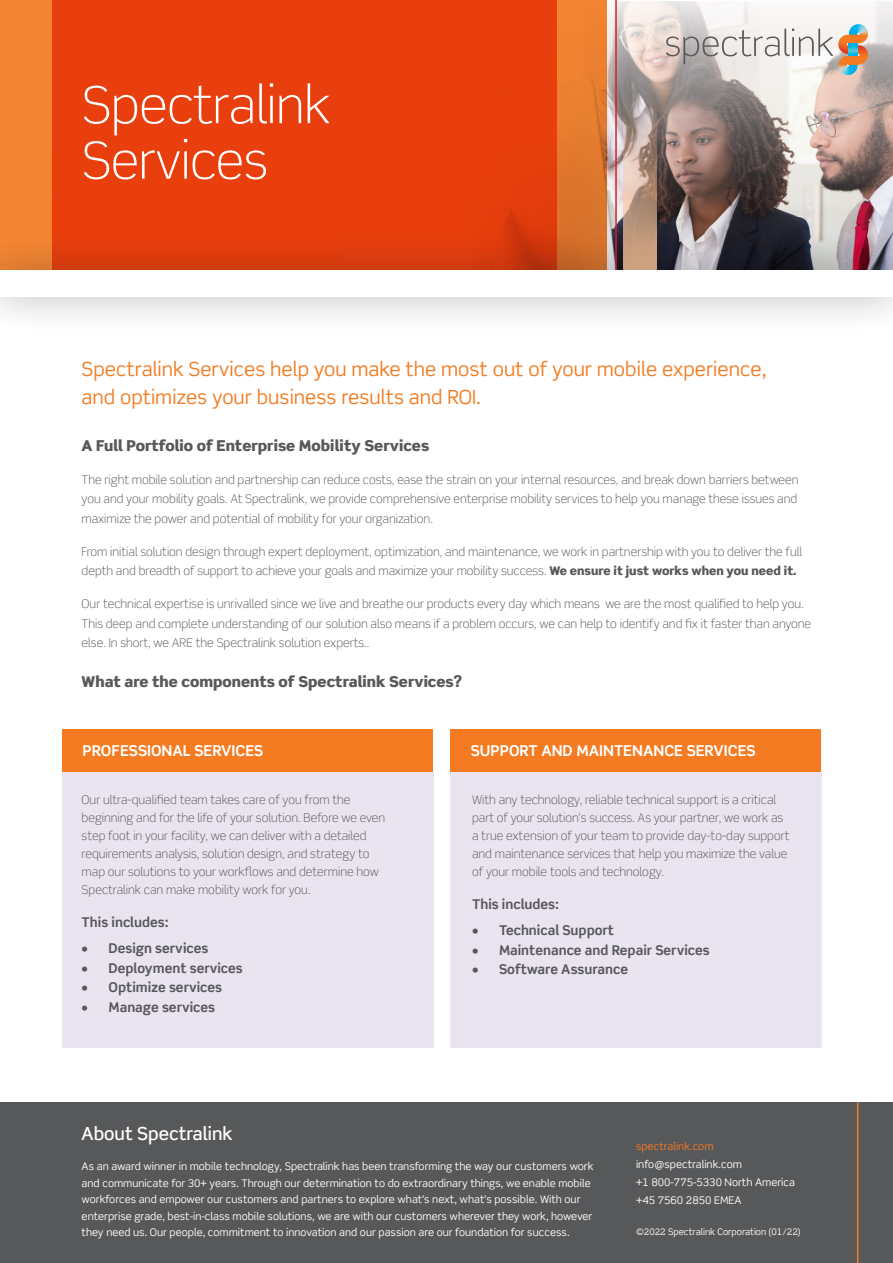
<style>
.page{position:relative;width:893px;height:1263px;background:#fff}
.page>*{position:absolute;margin:0;border:0;box-sizing:border-box;transform-origin:0 0}
.t1{font:300 51px/55.5px "Scene Std";letter-spacing:-.01em;color:#fff}
.t2{font:19.5px/28.5px "Scene Std";color:#f47b21}
.t3{font:500 18px "Scene Std";color:#fff}
.Body{font:900 15px "Scene Std";color:#57585a}
.Body-2{font:700 15px "Scene Std";color:#fff}
.Body-3{font:700 13.5px "Scene Std";color:#57585a}
.Body-4{font:300 12px/18px "Scene Std";color:#57585a}
.Body-5{font:10.5px/16.5px "Scene Std";color:#fff}
.Body-6{font:10.5px "Scene Std";color:#f47b21}
.t4{font:9px "Scene Std";color:#fff}
.s1{font-weight:900}
</style>
<div class="page">
<img style="left:607px;top:1px;width:286px;height:231px">
<svg style="left:0;top:0;width:607px;height:232px;background:#ec7f30"></svg>
<div style="left:53px;top:0;width:504px;height:279px;background:#e93f0e"></div>
<svg style="left:623px;top:97px;width:34px;height:135px;background:#b69d8f"></svg>
<hr style="left:615px;top:0;width:2px;height:285px;background:#d1232a">
<div style="left:0;top:232px;width:893px;height:103px;background:#231f20;opacity:.31"></div>
<div style="left:0;top:270px;width:893px;height:27px;background:#fff"></div>
<img style="left:837px;top:66px;width:21px;height:9px">
<img style="left:849px;top:24px;width:19px;height:5px">
<svg style="left:666px;top:29px;width:202px;height:37px"></svg>
<div style="left:62px;top:771px;width:371px;height:276px;background:#eae4f1"></div>
<div style="left:62px;top:729px;width:371px;height:43px;background:#f47b21"></div>
<div style="left:450px;top:771px;width:371px;height:276px;background:#eae4f1"></div>
<div style="left:450px;top:729px;width:371px;height:43px;background:#f47b21"></div>
<div style="left:0;top:1102px;width:893px;height:161px;background:#57585a"></div>
<hr style="left:857px;top:1102px;width:1px;height:161px;background:#f47b21">
<h1 class="t1" style="left:82px;top:77px;width:250px">Spectralink<br>Services</h1>
<h3 class="t2" style="left:82px;top:354px;width:686px">Spectralink Services help you make the most out of your mobile experience, and optimizes your business results and ROI.</h3>
<p class="Body" style="left:82px;top:435px;width:349px">A Full Portfolio of Enterprise Mobility Services</p>
<p class="Body-4" style="left:82px;top:470px;width:718px;line-height:19.5px;text-align:justify">The right mobile solution and partnership can reduce costs, ease the strain on your internal resources, and break down barriers between you and your mobility goals. At Spectralink, we provide comprehensive enterprise mobility services to help you manage these issues and maximize the power and potential of mobility for your organization.</p>
<p class="Body-4" style="left:82px;top:542px;width:722px;line-height:19.5px">From initial solution design through expert deployment, optimization, and maintenance, we work in partnership with you to deliver the full depth and breadth of support to achieve your goals and maximize your mobility success. <span class="s1">We ensure it just works when you need it.</span></p>
<p class="Body-4" style="left:82px;top:594px;width:731px;line-height:19.5px">Our technical expertise is unrivalled since we live and breathe our products every day which means we are the most qualified to help you.<br>This deep and complete understanding of our solution also means if a problem occurs, we can help to identify and fix it faster than anyone else. In short, we ARE the Spectralink solution experts..</p>
<p class="Body" style="left:82px;top:672px;width:382px">What are the components of Spectralink Services?</p>
<p class="Body-2" style="left:83px;top:741px;width:182px">PROFESSIONAL SERVICES</p>
<p class="Body-2" style="left:471px;top:741px;width:286px">SUPPORT AND MAINTENANCE SERVICES</p>
<p class="Body-4" style="left:82px;top:791px;width:305px">Our ultra-qualified team takes care of you from the beginning and for the life of your solution. Before we even step foot in your facility, we can deliver with a detailed requirements analysis, solution design, and strategy to map our solutions to your workflows and determine how Spectralink can make mobility work for you.</p>
<p class="Body-3" style="left:82px;top:913px;width:89px">This includes:</p>
<p class="Body-3" style="left:82px;top:940px;width:128px">• Design services</p>
<p class="Body-3" style="left:82px;top:959px;width:163px">• Deployment services</p>
<p class="Body-3" style="left:82px;top:979px;width:142px">• Optimize services</p>
<p class="Body-3" style="left:82px;top:998px;width:135px">• Manage services</p>
<p class="Body-4" style="left:472px;top:791px;width:319px">With any technology, reliable technical support is a critical part of your solution’s success. As your partner, we work as a true extension of your team to provide day-to-day support and maintenance services that help you maximize the value of your mobile tools and technology.</p>
<p class="Body-3" style="left:472px;top:895px;width:89px">This includes:</p>
<p class="Body-3" style="left:472px;top:922px;width:144px">• Technical Support</p>
<p class="Body-3" style="left:472px;top:941px;width:239px">• Maintenance and Repair Services</p>
<p class="Body-3" style="left:472px;top:961px;width:158px">• Software Assurance</p>
<h3 class="t3" style="left:82px;top:1122px;width:153px">About Spectralink</h3>
<p class="Body-5" style="left:82px;top:1158px;width:513px">As an award winner in mobile technology, Spectralink has been transforming the way our customers work and communicate for 30+ years. Through our determination to do extraordinary things, we enable mobile workforces and empower our customers and partners to explore what’s next, what’s possible. With our enterprise grade, best-in-class mobile solutions, we are with our customers wherever they work, however they need us. Our people, commitment to innovation and our passion are our foundation for success.</p>
<p class="Body-6" style="left:636px;top:1140px;width:79px">spectralink.com</p>
<p class="Body-5" style="left:636px;top:1156px;width:107px">info@spectralink.com</p>
<p class="Body-5" style="left:636px;top:1174px;width:161px">+1 800-775-5330 North America</p>
<p class="Body-5" style="left:636px;top:1192px;width:107px">+45 7560 2850 EMEA</p>
<p class="t4" style="left:636px;top:1226px;width:166px">©2022 Spectralink Corporation (01/22)</p>
</div>
